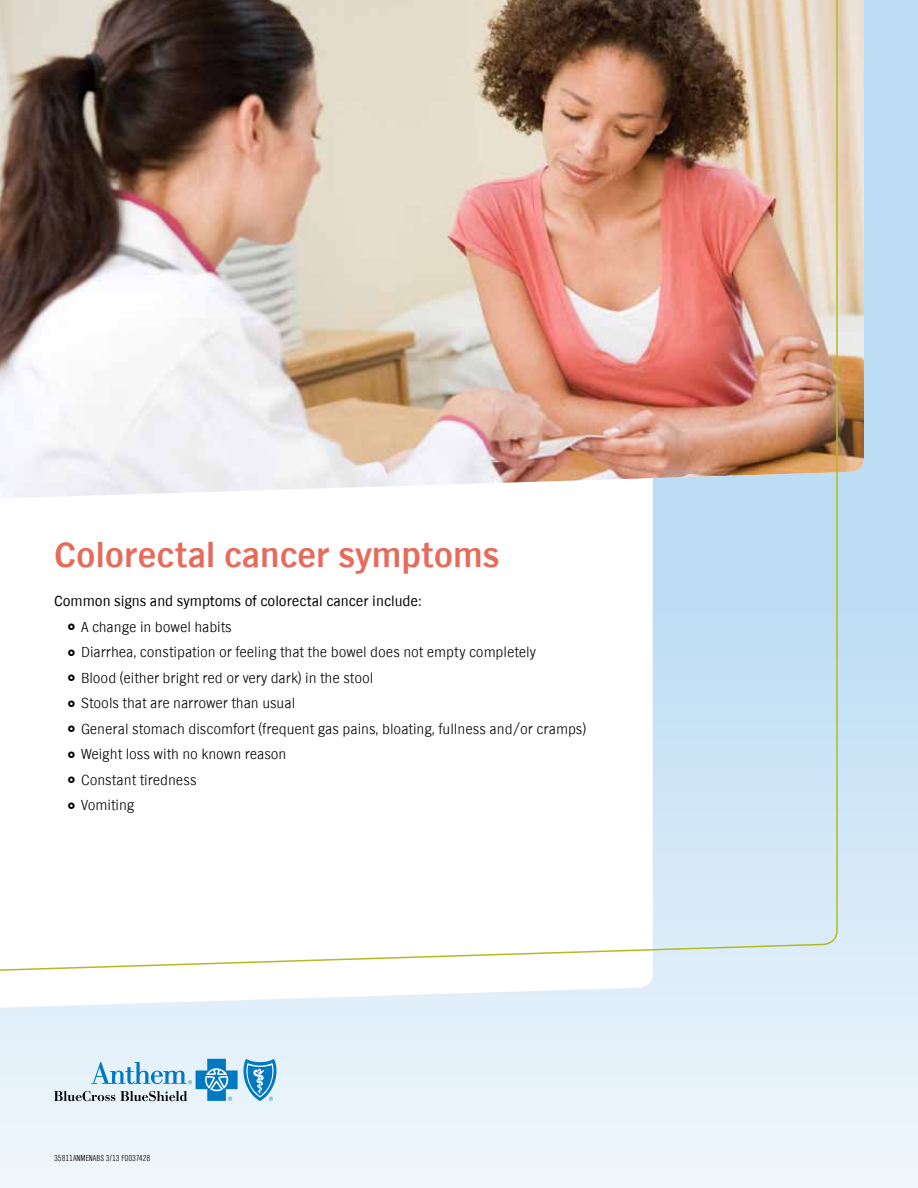
<style>
.page{position:relative;width:918px;height:1188px;background:#fff}
.page>*{position:absolute;margin:0;border:0;box-sizing:border-box;transform-origin:0 0}
.Main_Head__24_24{font:700 36px "TV Nord EF";color:#e66b5b}
.Body_bullet_indent{font:300 15px "TV Nord EF";color:#000}
.Body_copy{font:15px "TV Nord EF";color:#000}
.Tags{font:300 9px "TV Nord Cond EF";color:#000}
</style>
<div class="page">
<div style="left:0;top:0;width:918px;height:1188px;background:linear-gradient(to bottom,#b0d6f2,#e3f0fa)"></div>
<svg style="left:0;top:971px;width:653px;height:38px"></svg>
<img style="left:838px;top:0;width:26px;height:498px">
<img style="left:0;top:0;width:838px;height:971px">
<svg style="left:54px;top:1059px;width:222px;height:42px;background:#a2c8e0"></svg>
<svg style="left:68px;top:623px;width:7px;height:7px"></svg>
<svg style="left:68px;top:649px;width:7px;height:7px"></svg>
<svg style="left:68px;top:674px;width:7px;height:7px"></svg>
<svg style="left:68px;top:700px;width:7px;height:6px"></svg>
<svg style="left:68px;top:725px;width:7px;height:7px"></svg>
<svg style="left:68px;top:751px;width:7px;height:7px"></svg>
<svg style="left:68px;top:776px;width:7px;height:7px"></svg>
<svg style="left:68px;top:802px;width:7px;height:6px"></svg>
<p class="Main_Head__24_24" style="left:54px;top:535px;width:447px">Colorectal cancer symptoms</p>
<p class="Body_copy" style="left:54px;top:593px;width:369px">Common signs and symptoms of colorectal cancer include:</p>
<p class="Body_bullet_indent" style="left:81px;top:618px;width:152px">A change in bowel habits</p>
<p class="Body_bullet_indent" style="left:81px;top:644px;width:457px">Diarrhea, constipation or feeling that the bowel does not empty completely</p>
<p class="Body_bullet_indent" style="left:81px;top:669px;width:294px">Blood (either bright red or very dark) in the stool</p>
<p class="Body_bullet_indent" style="left:81px;top:695px;width:216px">Stools that are narrower than usual</p>
<p class="Body_bullet_indent" style="left:81px;top:720px;width:507px">General stomach discomfort (frequent gas pains, bloating, fullness and/or cramps)</p>
<p class="Body_bullet_indent" style="left:81px;top:746px;width:207px">Weight loss with no known reason</p>
<p class="Body_bullet_indent" style="left:81px;top:771px;width:117px">Constant tiredness</p>
<p class="Body_bullet_indent" style="left:81px;top:797px;width:55px">Vomiting</p>
<p class="Tags" style="left:54px;top:1153px;width:98px">35811ANMENABS 3/13 F0037428</p>
</div>
